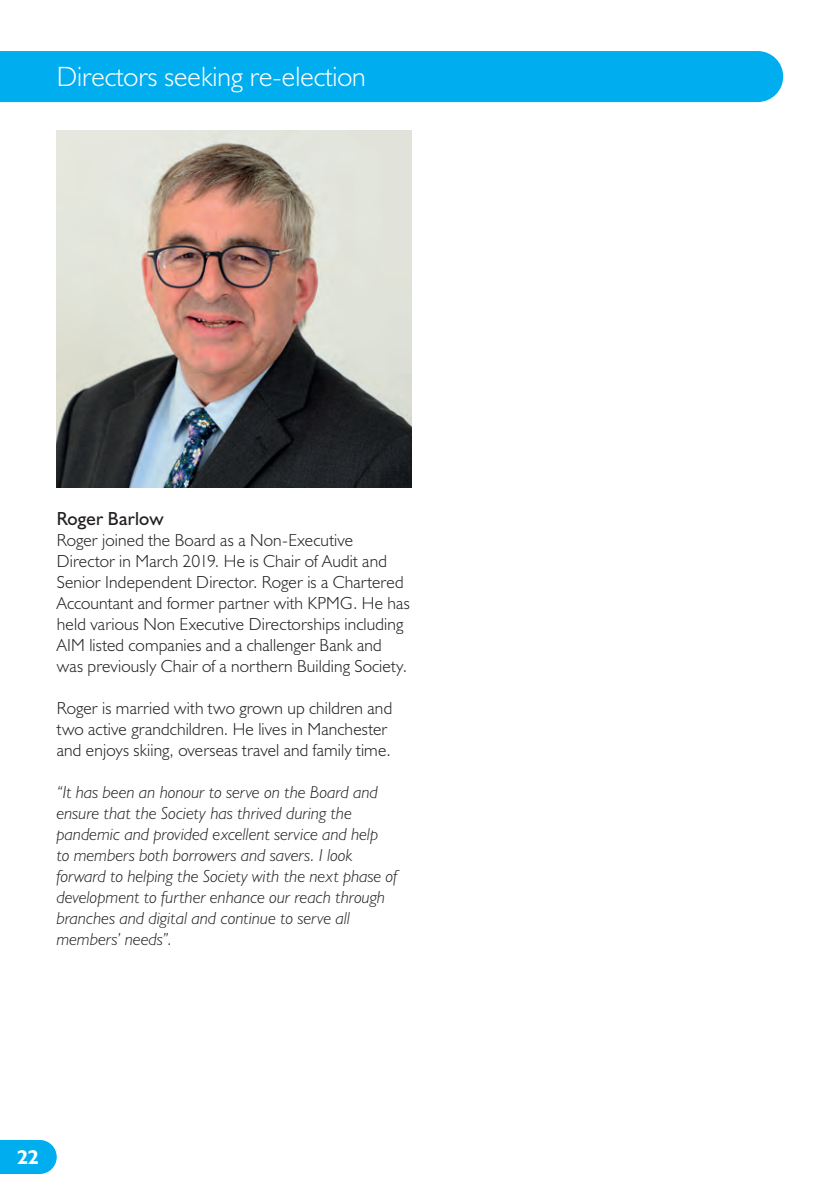
<style>
.page{position:relative;width:840px;height:1191px;background:#fff}
.page>*{position:absolute;margin:0;border:0;box-sizing:border-box;transform-origin:0 0}
.t1{font:300 28px "Humanist 521 BT";color:#fff}
.t2{font:700 20px "Humanist 521 BT";color:#fff}
.t3{font:19px "Humanist 521 BT";letter-spacing:.01em;color:#231f20}
.t4{font:300 17.6px/21px "Humanist 521 BT";letter-spacing:.01em;color:#231f20}
.t5{font:italic 300 17.6px/21px "Humanist 521 BT";letter-spacing:.005em;color:#231f20}
</style>
<div class="page">
<svg style="left:0;top:1140px;width:57px;height:34px"></svg>
<div style="left:0;top:51px;width:782px;height:51px;background:#00aeef"></div>
<img style="left:57px;top:130px;width:354px;height:358px">
<h1 class="t1" style="left:57px;top:59px;width:310px">Directors seeking re-election</h1>
<p class="t3" style="left:57px;top:507px;width:108px">Roger Barlow</p>
<p class="t4" style="left:57px;top:529px;width:354px">Roger joined the Board as a Non-Executive Director in March 2019. He is Chair of Audit and Senior Independent Director. Roger is a Chartered Accountant and former partner with KPMG. He has held various Non Executive Directorships including AIM listed companies and a challenger Bank and was previously Chair of a northern Building Society.</p>
<p class="t4" style="left:57px;top:697px;width:337px">Roger is married with two grown up children and two active grandchildren. He lives in Manchester and enjoys skiing, overseas travel and family time.</p>
<p class="t5" style="left:57px;top:781px;width:342px">“It has been an honour to serve on the Board and ensure that the Society has thrived during the pandemic and provided excellent service and help<br>to members both borrowers and savers. I look forward to helping the Society with the next phase of development to further enhance our reach through branches and digital and continue to serve all members’ needs”.</p>
<p class="t2" style="left:17px;top:1144px;width:23px">22</p>
</div>
